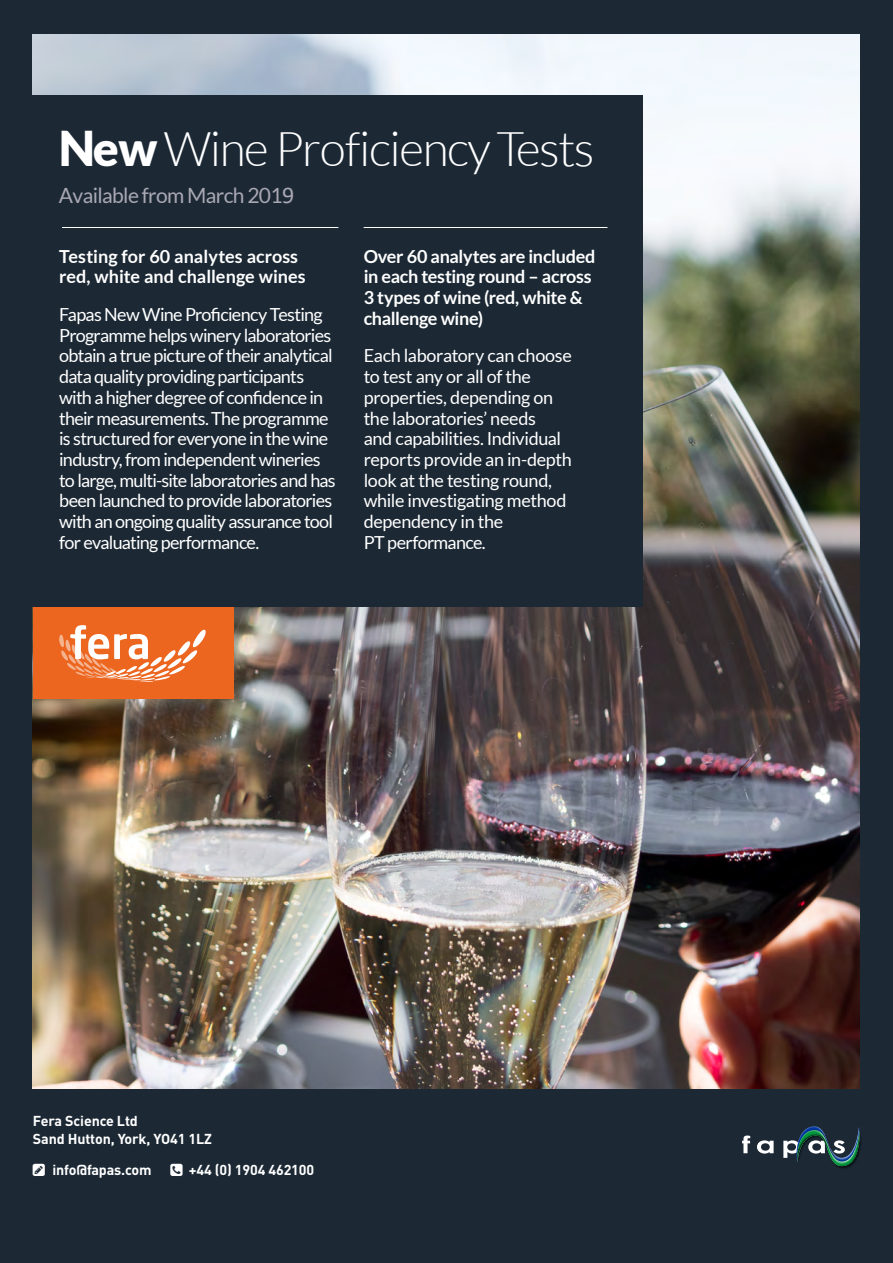
<style>
.page{position:relative;width:893px;height:1263px;background:#1c2935}
.page>*{position:absolute;margin:0;border:0;box-sizing:border-box;transform-origin:0 0}
.t1{font:300 48px "Lato";letter-spacing:-.03em;color:#fff}
.t2{font:21px "Lato";letter-spacing:-.03em;color:#a9a8b3}
.t3{font:18px/20.7px "Lato";letter-spacing:-.035em;color:#fff}
.t4{font:700 18px/20.7px "Lato";letter-spacing:-.01em;color:#fff}
.t5{font:700 14.25px/18px "DIN";letter-spacing:-.01em;color:#fff}
.s1{font-weight:900}
.s2{font-family:"Calibri";font-size:24px}
</style>
<div class="page">
<img style="left:33px;top:34px;width:826px;height:1055px">
<div style="left:33px;top:606px;width:201px;height:93px;background:#ec6620"></div>
<div style="left:30px;top:95px;width:613px;height:511px;background:#1c2935"></div>
<hr style="left:62px;top:227px;width:276px;height:1px;background:#fff">
<hr style="left:364px;top:227px;width:243px;height:1px;background:#fff">
<svg style="left:742px;top:1135px;width:8px;height:18px"></svg>
<svg style="left:757px;top:1140px;width:17px;height:13px"></svg>
<svg style="left:783px;top:1126px;width:77px;height:32px"></svg>
<img style="left:794px;top:1130px;width:32px;height:34px">
<img style="left:826px;top:1130px;width:36px;height:36px">
<svg style="left:59px;top:625px;width:147px;height:57px"></svg>
<h1 class="t1" style="left:59px;top:123px;width:537px"><span class="s1">New</span> Wine Proficiency Tests</h1>
<p class="t2" style="left:59px;top:184px;width:237px">Available from March 201<span class="s2">9</span></p>
<p class="t4" style="left:59px;top:245px;width:248px">Testing for 60 analytes across red, white and challenge wines</p>
<p class="t3" style="left:59px;top:304px;width:278px">Fapas New Wine Proficiency Testing Programme helps winery laboratories obtain a true picture of their analytical data quality providing participants with a higher degree of confidence in their measurements. The programme is structured for everyone in the wine industry, from independent wineries to large, multi-site laboratories and has been launched to provide laboratories with an ongoing quality assurance tool for evaluating performance.</p>
<p class="t4" style="left:364px;top:245px;width:233px">Over 60 analytes are included in each testing round – across<br>3 types of wine (red, white &amp; challenge wine)</p>
<p class="t3" style="left:364px;top:345px;width:210px">Each laboratory can choose to test any or all of the properties, depending on the laboratories’ needs<br>and capabilities. Individual reports provide an in-depth look at the testing round, while investigating method dependency in the<br>PT performance.</p>
<p class="t5" style="left:33px;top:1111px;width:181px">Fera Science Ltd<br>Sand Hutton, York, YO41 1LZ</p>
<p class="t5" style="left:52px;top:1160px;width:101px">info@fapas.com</p>
<p class="t5" style="left:189px;top:1160px;width:127px">+44 (0) 1904 462100</p>
</div>
